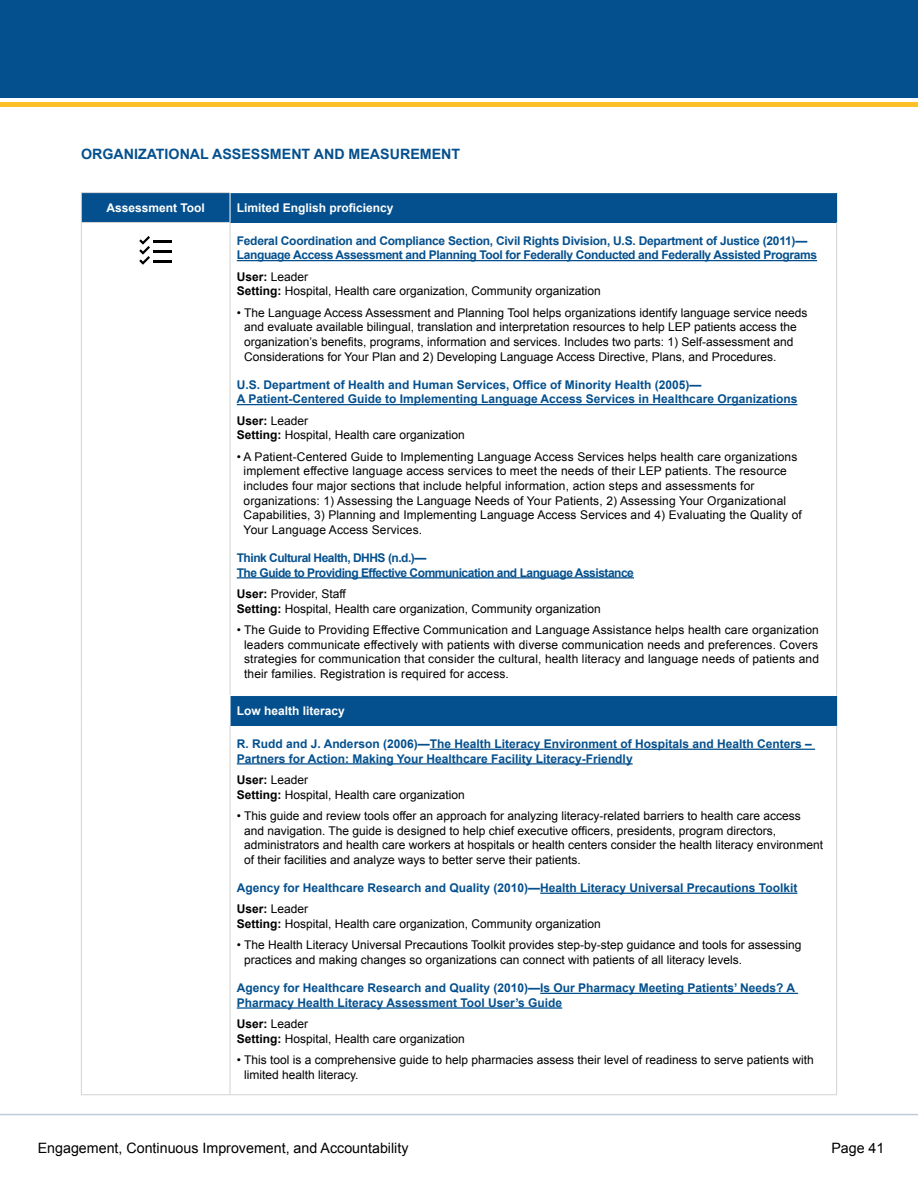
<style>
.page{position:relative;width:918px;height:1188px;background:#fff}
.page>*{position:absolute;margin:0;border:0;box-sizing:border-box;transform-origin:0 0}
.t1{font:14.25px "Arial";color:#000}
.t2{font:700 14.25px "Arial";color:#04508e}
.t3{font:12px/14.7px "Arial";color:#000}
.t4{font:700 12px/14.7px "Arial";color:#04508e}
.t5{font:700 12px/14.7px "Arial";letter-spacing:-.03em;color:#04508e}
.t6{font:700 12px/14.7px "Arial";letter-spacing:-.04em;color:#04508e}
.t7{font:700 12px "Arial";color:#fff}
.s1{font-weight:700}
</style>
<div class="page">
<div style="left:0;top:0;width:918px;height:98px;background:#04508e"></div>
<hr style="left:0;top:103px;width:918px;height:4px;background:#ffc027">
<hr style="left:0;top:1114px;width:918px;height:1px;background:#8497b0">
<div style="left:81px;top:193px;width:149px;height:29px;background:#04508e"></div>
<div style="left:230px;top:193px;width:607px;height:29px;background:#04508e"></div>
<div style="left:230px;top:696px;width:607px;height:30px;background:#04508e"></div>
<svg style="left:81px;top:193px;width:1px;height:29px"></svg>
<svg style="left:230px;top:193px;width:1px;height:29px"></svg>
<hr style="left:230px;top:696px;width:1px;height:30px;background:#fff">
<hr style="left:81px;top:192px;width:149px;height:1px;background:#d1d3d4">
<hr style="left:81px;top:222px;width:149px;height:1px;background:#d1d3d4">
<hr style="left:81px;top:223px;width:1px;height:473px;background:#d1d3d4">
<hr style="left:230px;top:223px;width:1px;height:472px;background:#d1d3d4">
<hr style="left:836px;top:222px;width:1px;height:473px;background:#d1d3d4">
<hr style="left:81px;top:696px;width:1px;height:30px;background:#d1d3d4">
<hr style="left:81px;top:726px;width:1px;height:368px;background:#d1d3d4">
<hr style="left:230px;top:726px;width:1px;height:368px;background:#d1d3d4">
<hr style="left:836px;top:726px;width:1px;height:368px;background:#d1d3d4">
<hr style="left:81px;top:1094px;width:149px;height:1px;background:#d1d3d4">
<hr style="left:230px;top:1094px;width:607px;height:1px;background:#d1d3d4">
<hr style="left:237px;top:260px;width:580px;height:1px;background:#04508e">
<hr style="left:237px;top:404px;width:560px;height:1px;background:#04508e">
<hr style="left:237px;top:577px;width:397px;height:1px;background:#04508e">
<hr style="left:430px;top:749px;width:385px;height:1px;background:#04508e">
<hr style="left:237px;top:763px;width:396px;height:2px;background:#04508e">
<hr style="left:540px;top:893px;width:257px;height:1px;background:#04508e">
<hr style="left:540px;top:993px;width:258px;height:1px;background:#04508e">
<hr style="left:237px;top:1007px;width:325px;height:2px;background:#04508e">
<svg style="left:139px;top:236px;width:33px;height:29px"></svg>
<p class="t2" style="left:81px;top:144px;width:381px">ORGANIZATIONAL ASSESSMENT AND MEASUREMENT</p>
<p class="t7" style="left:106px;top:200px;width:100px">Assessment Tool</p>
<h5 class="t7" style="left:237px;top:200px;width:158px">Limited English proficiency</h5>
<h6 class="t5" style="left:237px;top:234px;width:582px">Federal Coordination and Compliance Section, Civil Rights Division, U.S. Department of Justice (2011)—<br>Language Access Assessment and Planning Tool for Federally Conducted and Federally Assisted Programs</h6>
<p class="t3" style="left:237px;top:269px;width:73px"><span class="s1">User:</span> Leader</p>
<p class="t3" style="left:237px;top:284px;width:366px"><span class="s1">Setting:</span> Hospital, Health care organization, Community organization</p>
<p class="t3" style="left:244px;top:305px;width:565px;text-indent:-7px">• The Language Access Assessment and Planning Tool helps organizations identify language service needs and evaluate available bilingual, translation and interpretation resources to help LEP patients access the organization’s benefits, programs, information and services. Includes two parts: 1) Self-assessment and Considerations for Your Plan and 2) Developing Language Access Directive, Plans, and Procedures.</p>
<h6 class="t4" style="left:237px;top:378px;width:562px">U.S. Department of Health and Human Services, Office of Minority Health (2005)—<br>A Patient-Centered Guide to Implementing Language Access Services in Healthcare Organizations</h6>
<p class="t3" style="left:237px;top:413px;width:73px"><span class="s1">User:</span> Leader</p>
<p class="t3" style="left:237px;top:428px;width:230px"><span class="s1">Setting:</span> Hospital, Health care organization</p>
<p class="t3" style="left:244px;top:449px;width:560px;text-indent:-7px">• A Patient-Centered Guide to Implementing Language Access Services helps health care organizations implement effective language access services to meet the needs of their LEP patients. The resource includes four major sections that include helpful information, action steps and assessments for organizations: 1) Assessing the Language Needs of Your Patients, 2) Assessing Your Organizational Capabilities, 3) Planning and Implementing Language Access Services and 4) Evaluating the Quality of Your Language Access Services.</p>
<h6 class="t6" style="left:237px;top:551px;width:399px">Think Cultural Health, DHHS (n.d.)—<br>The Guide to Providing Effective Communication and Language Assistance</h6>
<p class="t3" style="left:237px;top:587px;width:111px"><span class="s1">User:</span> Provider, Staff</p>
<p class="t3" style="left:237px;top:601px;width:366px"><span class="s1">Setting:</span> Hospital, Health care organization, Community organization</p>
<p class="t3" style="left:244px;top:623px;width:577px;text-align:justify;text-indent:-7px">• The Guide to Providing Effective Communication and Language Assistance helps health care organization leaders communicate effectively with patients with diverse communication needs and preferences. Covers strategies for communication that consider the cultural, health literacy and language needs of patients and their families. Registration is required for access.</p>
<h5 class="t7" style="left:237px;top:703px;width:110px">Low health literacy</h5>
<h6 class="t4" style="left:237px;top:737px;width:576px">R. Rudd and J. Anderson (2006)—The Health Literacy Environment of Hospitals and Health Centers –<br>Partners for Action: Making Your Healthcare Facility Literacy-Friendly</h6>
<p class="t3" style="left:237px;top:773px;width:73px"><span class="s1">User:</span> Leader</p>
<p class="t3" style="left:237px;top:787px;width:230px"><span class="s1">Setting:</span> Hospital, Health care organization</p>
<p class="t3" style="left:244px;top:809px;width:580px;text-indent:-7px">• This guide and review tools offer an approach for analyzing literacy-related barriers to health care access and navigation. The guide is designed to help chief executive officers, presidents, program directors, administrators and health care workers at hospitals or health centers consider the health literacy environment of their facilities and analyze ways to better serve their patients.</p>
<h6 class="t4" style="left:237px;top:881px;width:562px">Agency for Healthcare Research and Quality (2010)—Health Literacy Universal Precautions Toolkit</h6>
<p class="t3" style="left:237px;top:902px;width:73px"><span class="s1">User:</span> Leader</p>
<p class="t3" style="left:237px;top:917px;width:366px"><span class="s1">Setting:</span> Hospital, Health care organization, Community organization</p>
<p class="t3" style="left:244px;top:938px;width:559px;text-indent:-7px">• The Health Literacy Universal Precautions Toolkit provides step-by-step guidance and tools for assessing practices and making changes so organizations can connect with patients of all literacy levels.</p>
<h6 class="t4" style="left:237px;top:981px;width:560px">Agency for Healthcare Research and Quality (2010)—Is Our Pharmacy Meeting Patients’ Needs? A<br>Pharmacy Health Literacy Assessment Tool User’s Guide</h6>
<p class="t3" style="left:237px;top:1017px;width:73px"><span class="s1">User:</span> Leader</p>
<p class="t3" style="left:237px;top:1031px;width:230px"><span class="s1">Setting:</span> Hospital, Health care organization</p>
<p class="t3" style="left:244px;top:1053px;width:571px;text-indent:-7px">• This tool is a comprehensive guide to help pharmacies assess their level of readiness to serve patients with limited health literacy.</p>
<p class="t1" style="left:38px;top:1139px;width:372px">Engagement, Continuous Improvement, and Accountability</p>
<p class="t1" style="left:831px;top:1139px;width:55px">Page 41</p>
</div>
